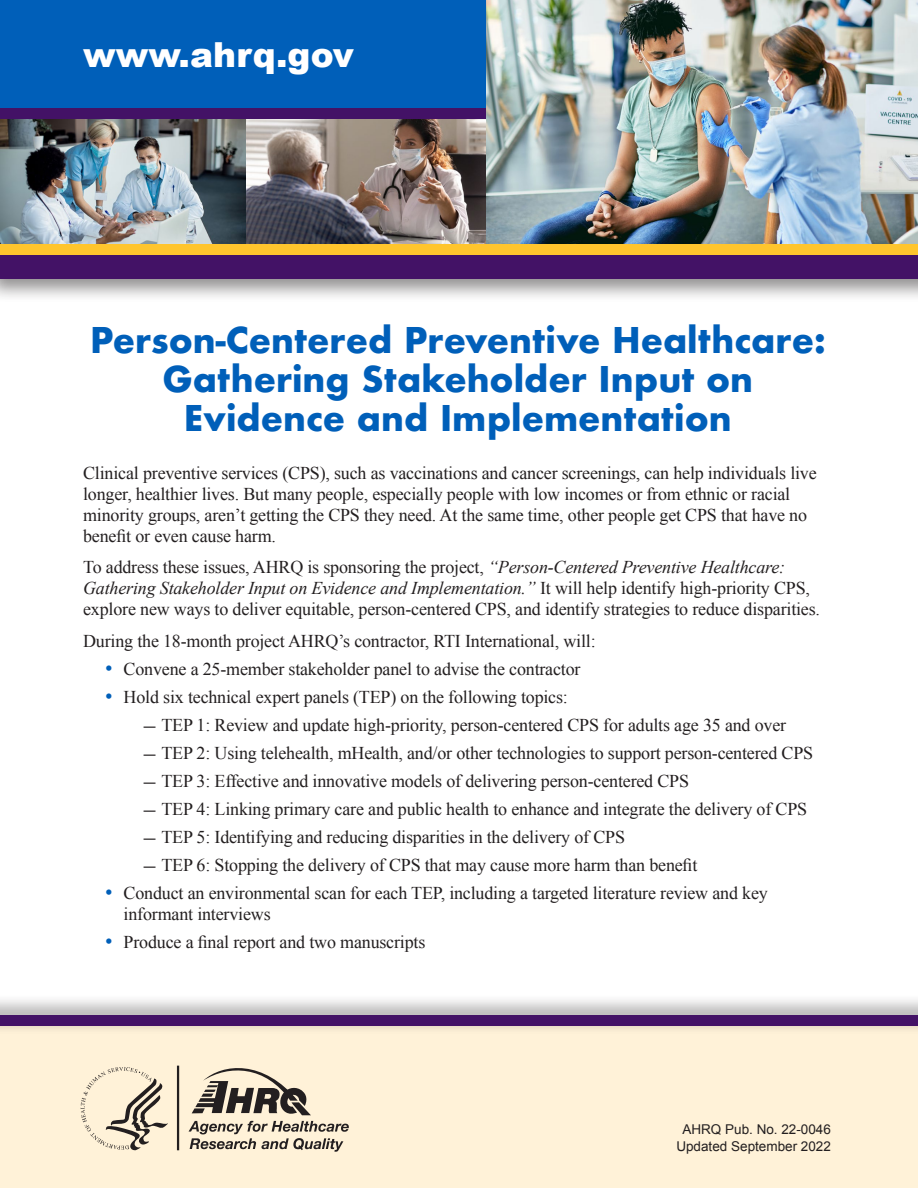
<style>
.page{position:relative;width:918px;height:1188px;background:#fff}
.page>*{position:absolute;margin:0;border:0;box-sizing:border-box;transform-origin:0 0}
.t1{font:700 34.5px/39px "Futura";color:#005fb9;text-align:center}
.t2{font:900 34.5px "Arial";letter-spacing:.005em;color:#fff}
.t3{font:18px/21px "Times New Roman";letter-spacing:-.01em;color:#231f20}
.t4{font:13.5px/16.5px "Arial";color:#231f20;text-align:center}
.s1{font-style:italic}
.s2{color:#005fb9}
.s3{font-family:"Futura PT"}
</style>
<div class="page">
<img style="left:245px;top:119px;width:241px;height:125px">
<img style="left:0;top:119px;width:245px;height:125px">
<div style="left:0;top:105px;width:486px;height:14px;background:#431266"></div>
<div style="left:0;top:0;width:500px;height:108px;background:#005fb9"></div>
<img style="left:486px;top:0;width:432px;height:244px">
<div style="left:0;top:245px;width:918px;height:59px;background:#231f20;opacity:.5"></div>
<div style="left:0;top:251px;width:918px;height:28px;background:#431266"></div>
<div style="left:0;top:244px;width:918px;height:11px;background:#ffc52d"></div>
<div style="left:0;top:1024px;width:918px;height:164px;background:#fff2d8"></div>
<div style="left:0;top:994px;width:918px;height:41px;background:#231f20;opacity:.5"></div>
<div style="left:0;top:1015px;width:918px;height:11px;background:#431266"></div>
<svg style="left:192px;top:1068px;width:119px;height:47px"></svg>
<svg style="left:189px;top:1121px;width:160px;height:31px"></svg>
<hr style="left:177px;top:1066px;width:2px;height:84px;background:#231f20">
<svg style="left:81px;top:1067px;width:87px;height:83px"></svg>
<h1 class="t2" style="left:83px;top:29px;width:272px">www.ahrq.gov</h1>
<h1 class="t1" style="left:90px;top:320px;width:737px">Person-Centered Preventive Healthcare:<br>Gathering Stakeholder Input on<br>Evidence and Implementation</h1>
<p class="t3" style="left:83px;top:462px;width:735px">Clinical preventive services (CPS), such as vaccinations and cancer screenings, can help individuals live longer, healthier lives. But many people, especially people with low incomes or from ethnic or racial minority groups, aren’t getting the CPS they need. At the same time, other people get CPS that have no benefit or even cause harm.</p>
<p class="t3" style="left:83px;top:557px;width:738px">To address these issues, AHRQ is sponsoring the project, <span class="s1">“Person-Centered Preventive Healthcare:<br>Gathering Stakeholder Input on Evidence and Implementation.”</span> It will help identify high-priority CPS, explore new ways to deliver equitable, person-centered CPS, and identify strategies to reduce disparities.</p>
<p class="t3" style="left:83px;top:630px;width:514px">During the 18-month project AHRQ’s contractor, RTI International, will:</p>
<p class="t3" style="left:105px;top:658px;width:477px"><span class="s2">•</span> Convene a 25-member stakeholder panel to advise the contractor</p>
<p class="t3" style="left:105px;top:686px;width:465px"><span class="s2">•</span> Hold six technical expert panels (TEP) on the following topics:</p>
<p class="t3" style="left:143px;top:714px;width:645px"><span class="s3">—</span> TEP 1: Review and update high-priority, person-centered CPS for adults age 35 and over</p>
<p class="t3" style="left:143px;top:743px;width:672px"><span class="s3">—</span> TEP 2: Using telehealth, mHealth, and/or other technologies to support person-centered CPS</p>
<p class="t3" style="left:143px;top:771px;width:548px"><span class="s3">—</span> TEP 3: Effective and innovative models of delivering person-centered CPS</p>
<p class="t3" style="left:143px;top:799px;width:666px"><span class="s3">—</span> TEP 4: Linking primary care and public health to enhance and integrate the delivery of CPS</p>
<p class="t3" style="left:143px;top:827px;width:484px"><span class="s3">—</span> TEP 5: Identifying and reducing disparities in the delivery of CPS</p>
<p class="t3" style="left:143px;top:855px;width:556px"><span class="s3">—</span> TEP 6: Stopping the delivery of CPS that may cause more harm than benefit</p>
<p class="t3" style="left:124px;top:883px;width:646px;text-indent:-19px"><span class="s2">•</span> Conduct an environmental scan for each TEP, including a targeted literature review and key informant interviews</p>
<p class="t3" style="left:105px;top:932px;width:322px"><span class="s2">•</span> Produce a final report and two manuscripts</p>
<p class="t4" style="left:676px;top:1122px;width:156px">AHRQ Pub. No. 22-0046<br>Updated September 2022</p>
</div>
